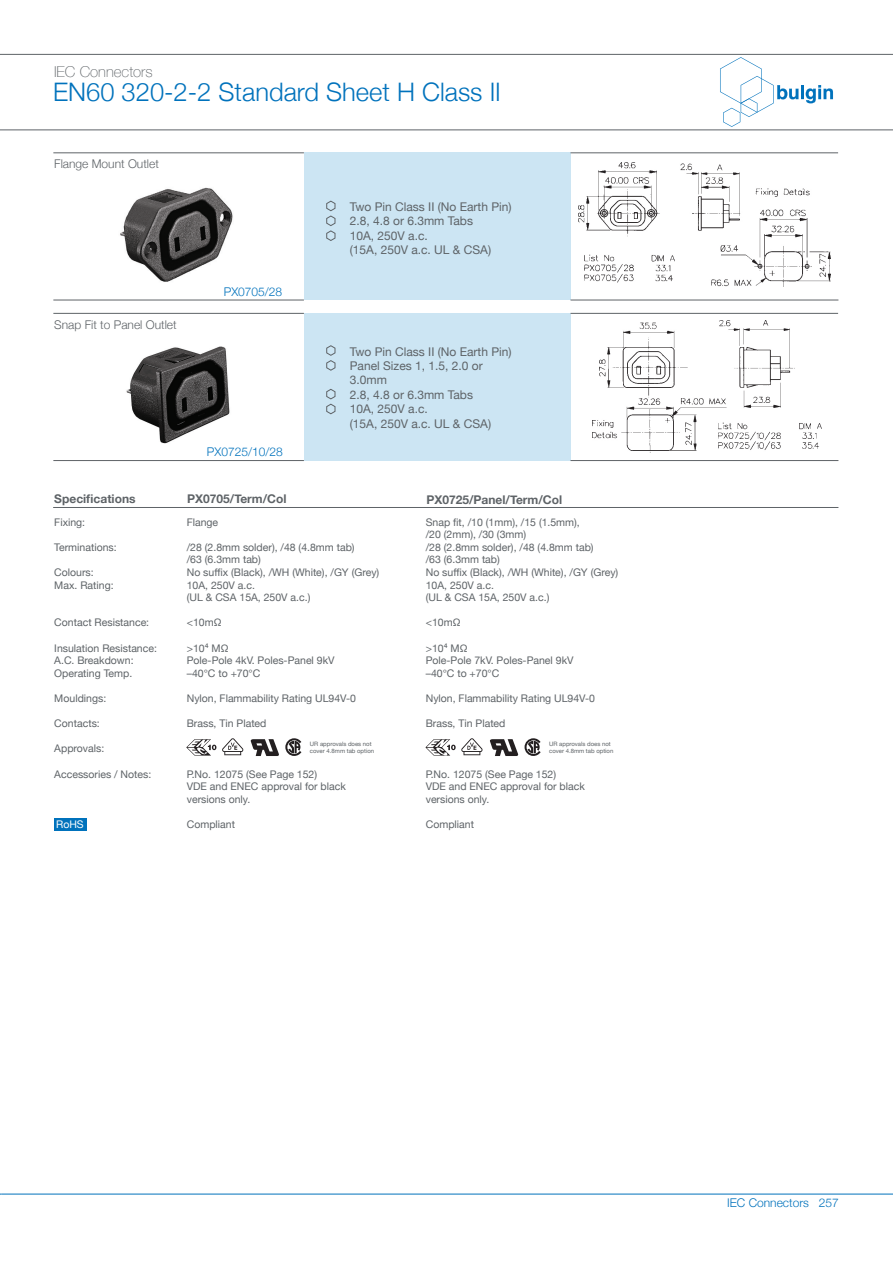
<style>
.page{position:relative;width:893px;height:1263px;background:#fff}
.page>*{position:absolute;margin:0;border:0;box-sizing:border-box;transform-origin:0 0}
.t1{font:300 25.5px "Helvetica Neue";color:#0072bc}
.t2{font:100 15px "Helvetica Neue";color:#5e6367}
.t3{font:12px "Helvetica Neue";color:#5e6367}
.t4{font:700 12px "Helvetica Neue";color:#5e6367}
.t5{font:300 12px "Helvetica Neue";color:#0072bc}
.t6{font:300 12px "Helvetica Neue";color:#5e6367}
.t7{font:10.5px "Helvetica Neue";color:#5e6367}
.t8{font:10.5px "Helvetica Neue";color:#fff}
.t9{font:6px "Helvetica Neue";color:#5e6367}
</style>
<div class="page">
<svg style="left:720px;top:57px;width:78px;height:70px"></svg>
<hr style="left:801px;top:85px;width:3px;height:14px;background:#0072bc">
<svg style="left:806px;top:85px;width:27px;height:18px"></svg>
<img style="left:126px;top:346px;width:104px;height:98px">
<img style="left:86px;top:187px;width:186px;height:113px">
<hr style="left:0;top:54px;width:893px;height:1px;background:#5e6367">
<hr style="left:0;top:129px;width:893px;height:1px;background:#5e6367">
<div style="left:304px;top:152px;width:266px;height:148px;background:#cce5f3"></div>
<div style="left:304px;top:313px;width:266px;height:148px;background:#cce5f3"></div>
<hr style="left:570px;top:152px;width:268px;height:1px;background:#5e6367">
<hr style="left:570px;top:313px;width:268px;height:1px;background:#5e6367">
<hr style="left:53px;top:300px;width:251px;height:1px;background:#5e6367">
<hr style="left:53px;top:460px;width:251px;height:1px;background:#5e6367">
<hr style="left:570px;top:300px;width:268px;height:1px;background:#5e6367">
<hr style="left:570px;top:460px;width:268px;height:1px;background:#5e6367">
<hr style="left:53px;top:152px;width:251px;height:1px;background:#5e6367">
<hr style="left:53px;top:313px;width:251px;height:1px;background:#5e6367">
<svg style="left:326px;top:200px;width:10px;height:41px"></svg>
<svg style="left:326px;top:345px;width:10px;height:26px"></svg>
<svg style="left:326px;top:388px;width:10px;height:27px"></svg>
<div style="left:54px;top:817px;width:33px;height:13px;background:#0072bc"></div>
<hr style="left:53px;top:507px;width:785px;height:1px;background:#5e6367">
<svg style="left:525px;top:738px;width:16px;height:18px"></svg>
<svg style="left:186px;top:739px;width:30px;height:17px"></svg>
<svg style="left:224px;top:754px;width:17px;height:1px"></svg>
<svg style="left:222px;top:738px;width:21px;height:16px"></svg>
<svg style="left:425px;top:738px;width:58px;height:18px"></svg>
<svg style="left:250px;top:738px;width:51px;height:18px"></svg>
<svg style="left:490px;top:739px;width:29px;height:17px"></svg>
<img style="left:579px;top:162px;width:252px;height:125px">
<img style="left:592px;top:321px;width:230px;height:132px">
<hr style="left:1px;top:1194px;width:892px;height:1px;background:#0072bc">
<p class="t2" style="left:54px;top:60px;width:100px">IEC Connectors</p>
<p class="t1" style="left:53px;top:72px;width:449px">EN60 320-2-2 Standard Sheet H Class II</p>
<p class="t6" style="left:54px;top:154px;width:106px">Flange Mount Outlet</p>
<p class="t6" style="left:54px;top:315px;width:124px">Snap Fit to Panel Outlet</p>
<p class="t5" style="left:224px;top:282px;width:60px">PX0705/28</p>
<p class="t5" style="left:207px;top:442px;width:77px">PX0725/10/28</p>
<p class="t3" style="left:350px;top:198px;width:163px">Two Pin Class II (No Earth Pin)</p>
<p class="t3" style="left:350px;top:213px;width:125px">2.8, 4.8 or 6.3mm Tabs</p>
<p class="t3" style="left:350px;top:227px;width:80px">10A, 250V a.c.</p>
<p class="t3" style="left:350px;top:241px;width:143px">(15A, 250V a.c. UL &amp; CSA)</p>
<p class="t3" style="left:350px;top:343px;width:163px">Two Pin Class II (No Earth Pin)</p>
<p class="t3" style="left:350px;top:357px;width:134px">Panel Sizes 1, 1.5, 2.0 or</p>
<p class="t3" style="left:350px;top:372px;width:39px">3.0mm</p>
<p class="t3" style="left:350px;top:386px;width:125px">2.8, 4.8 or 6.3mm Tabs</p>
<p class="t3" style="left:350px;top:400px;width:80px">10A, 250V a.c.</p>
<p class="t3" style="left:350px;top:415px;width:143px">(15A, 250V a.c. UL &amp; CSA)</p>
<p class="t4" style="left:54px;top:489px;width:83px">Specifications</p>
<p class="t7" style="left:54px;top:514px;width:32px">Fixing:</p>
<p class="t7" style="left:54px;top:539px;width:64px">Terminations:</p>
<p class="t7" style="left:54px;top:565px;width:41px">Colours:</p>
<p class="t7" style="left:54px;top:577px;width:61px">Max. Rating:</p>
<p class="t7" style="left:54px;top:615px;width:96px">Contact Resistance:</p>
<p class="t7" style="left:54px;top:640px;width:104px">Insulation Resistance:</p>
<p class="t7" style="left:54px;top:653px;width:81px">A.C. Breakdown:</p>
<p class="t7" style="left:54px;top:665px;width:80px">Operating Temp.</p>
<p class="t7" style="left:54px;top:691px;width:53px">Mouldings:</p>
<p class="t7" style="left:54px;top:716px;width:47px">Contacts:</p>
<p class="t7" style="left:54px;top:741px;width:51px">Approvals:</p>
<p class="t7" style="left:54px;top:766px;width:99px">Accessories / Notes:</p>
<p class="t8" style="left:56px;top:817px;width:29px">RoHS</p>
<p class="t4" style="left:187px;top:489px;width:101px">PX0705/Term/Col</p>
<p class="t4" style="left:426px;top:490px;width:137px">PX0725/Panel/Term/Col</p>
<p class="t7" style="left:426px;top:514px;width:156px">Snap fit, /10 (1mm), /15 (1.5mm),</p>
<p class="t7" style="left:426px;top:527px;width:102px">/20 (2mm), /30 (3mm)</p>
<p class="t7" style="left:426px;top:539px;width:169px">/28 (2.8mm solder), /48 (4.8mm tab)</p>
<p class="t7" style="left:426px;top:552px;width:76px">/63 (6.3mm tab)</p>
<p class="t7" style="left:426px;top:565px;width:194px">No suffix (Black), /WH (White), /GY (Grey)</p>
<p class="t7" style="left:426px;top:577px;width:70px">10A, 250V a.c.</p>
<p class="t7" style="left:426px;top:590px;width:125px">(UL &amp; CSA 15A, 250V a.c.)</p>
<p class="t7" style="left:426px;top:615px;width:36px">&lt;10mΩ</p>
<p class="t7" style="left:426px;top:640px;width:43px">&gt;10⁴ MΩ</p>
<p class="t7" style="left:426px;top:653px;width:149px">Pole-Pole 7kV. Poles-Panel 9kV</p>
<p class="t7" style="left:426px;top:665px;width:75px">–40°C to +70°C</p>
<p class="t7" style="left:426px;top:691px;width:171px">Nylon, Flammability Rating UL94V-0</p>
<p class="t7" style="left:426px;top:716px;width:81px">Brass, Tin Plated</p>
<p class="t7" style="left:187px;top:514px;width:33px">Flange</p>
<p class="t7" style="left:187px;top:539px;width:169px">/28 (2.8mm solder), /48 (4.8mm tab)</p>
<p class="t7" style="left:187px;top:552px;width:76px">/63 (6.3mm tab)</p>
<p class="t7" style="left:187px;top:565px;width:194px">No suffix (Black), /WH (White), /GY (Grey)</p>
<p class="t7" style="left:187px;top:577px;width:70px">10A, 250V a.c.</p>
<p class="t7" style="left:187px;top:590px;width:125px">(UL &amp; CSA 15A, 250V a.c.)</p>
<p class="t7" style="left:187px;top:615px;width:36px">&lt;10mΩ</p>
<p class="t7" style="left:187px;top:640px;width:43px">&gt;10⁴ MΩ</p>
<p class="t7" style="left:187px;top:653px;width:149px">Pole-Pole 4kV. Poles-Panel 9kV</p>
<p class="t7" style="left:187px;top:665px;width:75px">–40°C to +70°C</p>
<p class="t7" style="left:187px;top:691px;width:171px">Nylon, Flammability Rating UL94V-0</p>
<p class="t7" style="left:187px;top:716px;width:81px">Brass, Tin Plated</p>
<p class="t9" style="left:310px;top:739px;width:63px">UR approvals does not</p>
<p class="t9" style="left:310px;top:746px;width:66px">cover 4.8mm tab option</p>
<p class="t7" style="left:187px;top:766px;width:132px">P.No. 12075 (See Page 152)</p>
<p class="t7" style="left:187px;top:779px;width:161px">VDE and ENEC approval for black</p>
<p class="t7" style="left:187px;top:791px;width:65px">versions only.</p>
<p class="t7" style="left:187px;top:817px;width:50px">Compliant</p>
<p class="t9" style="left:549px;top:739px;width:63px">UR approvals does not</p>
<p class="t9" style="left:549px;top:746px;width:66px">cover 4.8mm tab option</p>
<p class="t7" style="left:426px;top:766px;width:132px">P.No. 12075 (See Page 152)</p>
<p class="t7" style="left:426px;top:779px;width:161px">VDE and ENEC approval for black</p>
<p class="t7" style="left:426px;top:791px;width:65px">versions only.</p>
<p class="t7" style="left:426px;top:817px;width:50px">Compliant</p>
<p class="t5" style="left:727px;top:1193px;width:113px">IEC Connectors 257</p>
</div>
